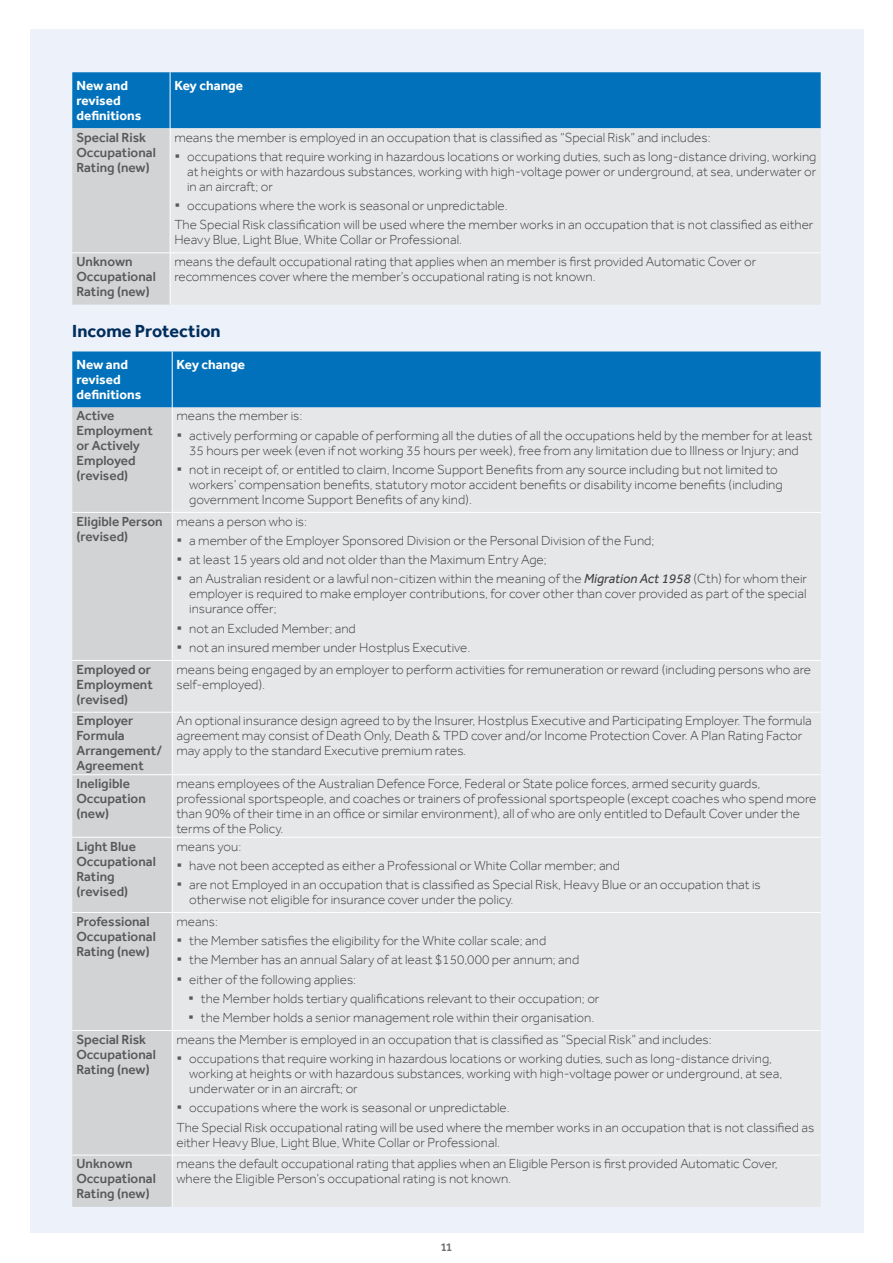
<style>
.page{position:relative;width:893px;height:1263px;background:#fff}
.page>*{position:absolute;margin:0;border:0;box-sizing:border-box;transform-origin:0 0}
.t1{font:700 18px "Effra";color:#002d5b}
.t2{font:300 13.5px/19.2px "Effra";color:#414042}
.t3{font:500 13.5px/15px "Effra";color:#58595b}
.t4{font:700 13.5px/15px "Effra";color:#fff}
.t5{font:500 12px "Effra";color:#6d6e71}
.s1{font-weight:700;font-size:21px;color:#58595b}
.s2{font-weight:400;font-style:italic}
</style>
<div class="page">
<div style="left:30px;top:30px;width:833px;height:1203px;background:#edf1f9"></div>
<svg style="left:72px;top:72px;width:749px;height:233px;background:#3e8ec2"></svg>
<div style="left:171px;top:128px;width:650px;height:177px;background:#e6e7e8"></div>
<hr style="left:170px;top:72px;width:1px;height:56px;background:#fff">
<hr style="left:170px;top:128px;width:1px;height:124px;background:#fff">
<hr style="left:170px;top:253px;width:1px;height:52px;background:#fff">
<hr style="left:72px;top:252px;width:98px;height:1px;background:#fff">
<hr style="left:170px;top:252px;width:651px;height:1px;background:#fff">
<div style="left:72px;top:351px;width:749px;height:56px;background:#0071ba"></div>
<div style="left:72px;top:407px;width:100px;height:800px;background:#d1d3d4"></div>
<div style="left:173px;top:407px;width:648px;height:800px;background:#e6e7e8"></div>
<hr style="left:172px;top:407px;width:1px;height:105px;background:#fff">
<hr style="left:72px;top:512px;width:100px;height:1px;background:#fff">
<hr style="left:172px;top:512px;width:649px;height:1px;background:#fff">
<hr style="left:172px;top:513px;width:1px;height:147px;background:#fff">
<hr style="left:72px;top:660px;width:100px;height:1px;background:#fff">
<hr style="left:172px;top:660px;width:649px;height:1px;background:#fff">
<hr style="left:172px;top:661px;width:1px;height:51px;background:#fff">
<hr style="left:72px;top:712px;width:100px;height:1px;background:#fff">
<hr style="left:172px;top:712px;width:649px;height:1px;background:#fff">
<hr style="left:172px;top:713px;width:1px;height:61px;background:#fff">
<hr style="left:72px;top:774px;width:100px;height:1px;background:#fff">
<hr style="left:172px;top:774px;width:649px;height:1px;background:#fff">
<hr style="left:172px;top:775px;width:1px;height:62px;background:#fff">
<hr style="left:72px;top:837px;width:100px;height:1px;background:#fff">
<hr style="left:172px;top:837px;width:649px;height:1px;background:#fff">
<hr style="left:172px;top:838px;width:1px;height:74px;background:#fff">
<hr style="left:72px;top:912px;width:100px;height:1px;background:#fff">
<hr style="left:172px;top:912px;width:649px;height:1px;background:#fff">
<hr style="left:172px;top:913px;width:1px;height:117px;background:#fff">
<hr style="left:72px;top:1030px;width:100px;height:1px;background:#fff">
<hr style="left:172px;top:1030px;width:649px;height:1px;background:#fff">
<hr style="left:172px;top:1031px;width:1px;height:124px;background:#fff">
<hr style="left:172px;top:351px;width:1px;height:56px;background:#fff">
<hr style="left:72px;top:1155px;width:100px;height:1px;background:#fff">
<hr style="left:172px;top:1155px;width:649px;height:1px;background:#fff">
<hr style="left:172px;top:1155px;width:1px;height:52px;background:#fff">
<p class="t4" style="left:77px;top:78px;width:66px">New and revised definitions</p>
<p class="t4" style="left:174px;top:78px;width:70px">Key change</p>
<p class="t3" style="left:77px;top:129px;width:81px">Special Risk<br>Occupational<br>Rating (new)</p>
<p class="t2" style="left:174px;top:127px;width:644px">means the member is employed in an occupation that is classified as “Special Risk” and includes:<br><span class="s1">·</span> occupations that require working in hazardous locations or working duties, such as long-distance driving, working</p>
<p class="t2" style="left:187px;top:164px;width:631px;line-height:15px">at heights or with hazardous substances, working with high-voltage power or underground, at sea, underwater or in an aircraft; or</p>
<p class="t2" style="left:174px;top:196px;width:641px"><span class="s1">·</span> occupations where the work is seasonal or unpredictable.<br>The Special Risk classification will be used where the member works in an occupation that is not classified as either</p>
<p class="t2" style="left:174px;top:230px;width:289px">Heavy Blue, Light Blue, White Collar or Professional.</p>
<p class="t3" style="left:77px;top:254px;width:81px">Unknown<br>Occupational<br>Rating (new)</p>
<p class="t2" style="left:174px;top:254px;width:584px;line-height:15px">means the default occupational rating that applies when an member is first provided Automatic Cover or recommences cover where the member’s occupational rating is not known.</p>
<h1 class="t1" style="left:72px;top:320px;width:150px">Income Protection</h1>
<p class="t4" style="left:77px;top:357px;width:66px">New and revised definitions</p>
<p class="t4" style="left:176px;top:357px;width:70px">Key change</p>
<p class="t3" style="left:77px;top:408px;width:78px">Active<br>Employment or Actively<br>Employed (revised)</p>
<p class="t2" style="left:176px;top:406px;width:638px">means the member is:<br><span class="s1">·</span> actively performing or capable of performing all the duties of all the occupations held by the member for at least</p>
<p class="t2" style="left:176px;top:440px;width:624px;text-indent:13px">35 hours per week (even if not working 35 hours per week), free from any limitation due to Illness or Injury; and <span class="s1">·</span> not in receipt of, or entitled to claim, Income Support Benefits from any source including but not limited to</p>
<p class="t2" style="left:189px;top:477px;width:595px;line-height:15px">workers’ compensation benefits, statutory motor accident benefits or disability income benefits (including government Income Support Benefits of any kind).</p>
<p class="t3" style="left:77px;top:513px;width:88px">Eligible Person (revised)</p>
<p class="t2" style="left:176px;top:511px;width:632px">means a person who is:<br><span class="s1">·</span> a member of the Employer Sponsored Division or the Personal Division of the Fund;<br><span class="s1">·</span> at least 15 years old and not older than the Maximum Entry Age;<br><span class="s1">·</span> an Australian resident or a lawful non-citizen within the meaning of the <span class="s2">Migration Act 1958</span> (Cth) for whom their</p>
<p class="t2" style="left:189px;top:586px;width:619px;line-height:15px">employer is required to make employer contributions, for cover other than cover provided as part of the special insurance offer;</p>
<p class="t2" style="left:176px;top:618px;width:295px"><span class="s1">·</span> not an Excluded Member; and<br><span class="s1">·</span> not an insured member under Hostplus Executive.</p>
<p class="t3" style="left:77px;top:661px;width:78px">Employed or<br>Employment (revised)</p>
<p class="t2" style="left:176px;top:661px;width:636px;line-height:15px">means being engaged by an employer to perform activities for remuneration or reward (including persons who are self-employed).</p>
<p class="t3" style="left:77px;top:713px;width:87px">Employer<br>Formula<br>Arrangement/<br>Agreement</p>
<p class="t2" style="left:176px;top:713px;width:637px;line-height:15px">An optional insurance design agreed to by the Insurer, Hostplus Executive and Participating Employer. The formula agreement may consist of Death Only, Death &amp; TPD cover and/or Income Protection Cover. A Plan Rating Factor may apply to the standard Executive premium rates.</p>
<p class="t3" style="left:77px;top:776px;width:71px">Ineligible<br>Occupation (new)</p>
<p class="t2" style="left:176px;top:776px;width:641px;line-height:15px">means employees of the Australian Defence Force, Federal or State police forces, armed security guards, professional sportspeople, and coaches or trainers of professional sportspeople (except coaches who spend more than 90% of their time in an office or similar environment), all of who are only entitled to Default Cover under the terms of the Policy.</p>
<p class="t3" style="left:77px;top:838px;width:81px">Light Blue<br>Occupational<br>Rating (revised)</p>
<p class="t2" style="left:176px;top:836px;width:586px">means you:<br><span class="s1">·</span> have not been accepted as either a Professional or White Collar member; and<br><span class="s1">·</span> are not Employed in an occupation that is classified as Special Risk, Heavy Blue or an occupation that is</p>
<p class="t2" style="left:189px;top:890px;width:326px">otherwise not eligible for insurance cover under the policy.</p>
<p class="t3" style="left:77px;top:914px;width:81px">Professional<br>Occupational<br>Rating (new)</p>
<p class="t2" style="left:176px;top:911px;width:404px">means:<br><span class="s1">·</span> the Member satisfies the eligibility for the White collar scale; and<br><span class="s1">·</span> the Member has an annual Salary of at least $150,000 per annum; and <span class="s1">·</span> either of the following applies:</p>
<p class="t2" style="left:188px;top:988px;width:413px"><span class="s1">·</span> the Member holds tertiary qualifications relevant to their occupation; or <span class="s1">·</span> the Member holds a senior management role within their organisation.</p>
<p class="t3" style="left:77px;top:1032px;width:81px">Special Risk<br>Occupational<br>Rating (new)</p>
<p class="t2" style="left:176px;top:1029px;width:597px">means the Member is employed in an occupation that is classified as “Special Risk” and includes:<br><span class="s1">·</span> occupations that require working in hazardous locations or working duties, such as long-distance driving,</p>
<p class="t2" style="left:189px;top:1066px;width:595px;line-height:15px">working at heights or with hazardous substances, working with high-voltage power or underground, at sea, underwater or in an aircraft; or</p>
<p class="t2" style="left:176px;top:1098px;width:639px"><span class="s1">·</span> occupations where the work is seasonal or unpredictable.<br>The Special Risk occupational rating will be used where the member works in an occupation that is not classified as</p>
<p class="t2" style="left:176px;top:1132px;width:325px">either Heavy Blue, Light Blue, White Collar or Professional.</p>
<p class="t3" style="left:77px;top:1156px;width:81px">Unknown<br>Occupational<br>Rating (new)</p>
<p class="t2" style="left:176px;top:1156px;width:603px;line-height:15px">means the default occupational rating that applies when an Eligible Person is first provided Automatic Cover, where the Eligible Person’s occupational rating is not known.</p>
<p class="t5" style="left:441px;top:1239px;width:12px">11</p>
</div>
